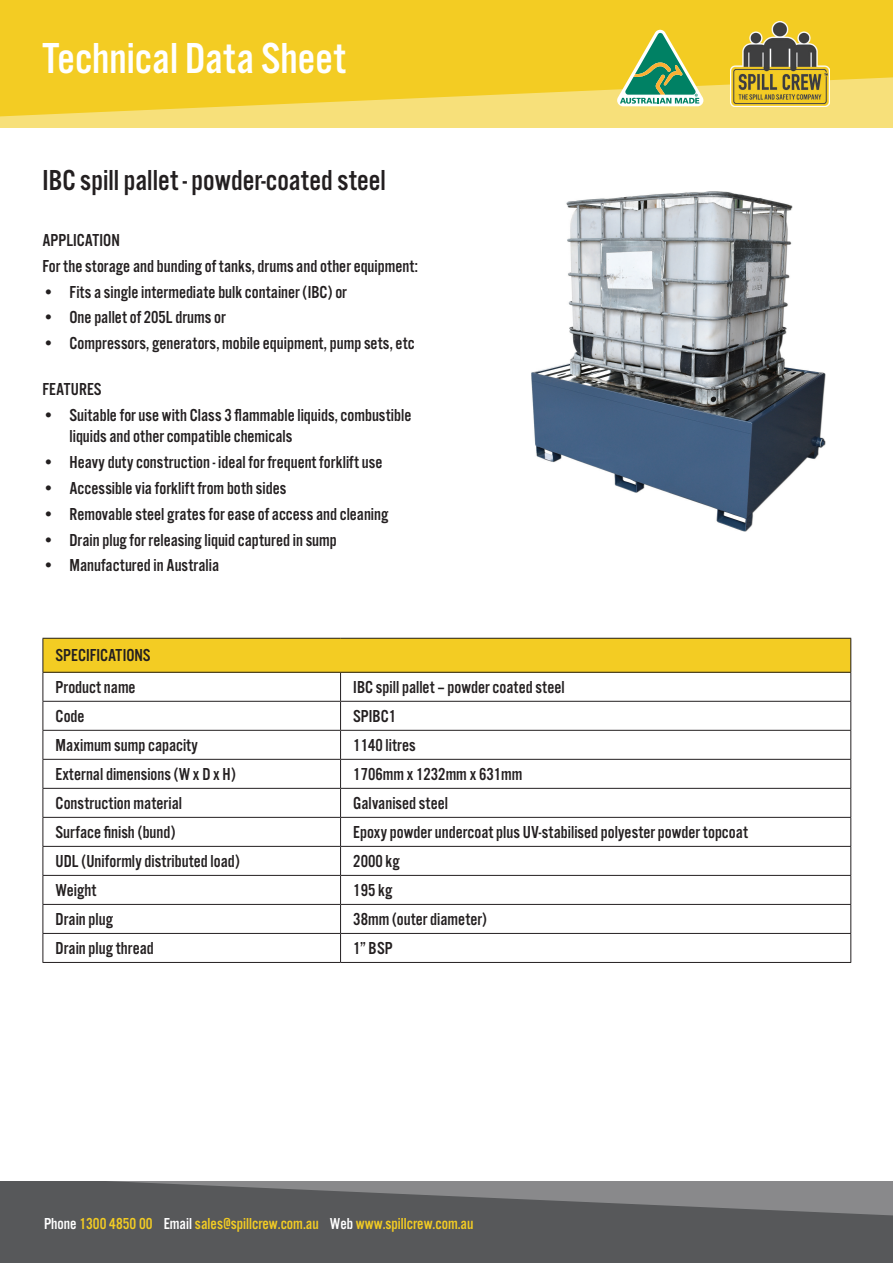
<style>
.page{position:relative;width:893px;height:1263px;background:#fff}
.page>*{position:absolute;margin:0;border:0;box-sizing:border-box;transform-origin:0 0}
.t1{font:45px "Alternate Got No 3 D";color:#fff}
.t2{font:30px "Alternate Got No 3 D";color:#231f20}
.t3{font:18px/21.6px "Alternate Got No 3 D";color:#231f20}
.t4{font:16.5px "Alternate Got No 3 D";color:#f3cc23}
.s1{color:#fff}
</style>
<div class="page">
<div style="left:0;top:0;width:893px;height:127px;background:#f3cc23"></div>
<div style="left:0;top:1181px;width:893px;height:82px;background:#57585a"></div>
<svg style="left:0;top:76px;width:893px;height:52px;fill:#f7e07a"></svg>
<svg style="left:42px;top:904px;width:851px;height:312px"></svg>
<img style="left:730px;top:21px;width:99px;height:85px">
<svg style="left:617px;top:30px;width:86px;height:76px"></svg>
<img style="left:531px;top:191px;width:295px;height:340px">
<div style="left:43px;top:638px;width:808px;height:34px;background:#f3cc23"></div>
<hr style="left:43px;top:638px;width:298px;height:1px;background:#231f20">
<hr style="left:43px;top:639px;width:1px;height:33px;background:#231f20">
<hr style="left:341px;top:638px;width:510px;height:1px;background:#231f20">
<hr style="left:850px;top:639px;width:1px;height:33px;background:#231f20">
<hr style="left:43px;top:672px;width:298px;height:1px;background:#231f20">
<hr style="left:341px;top:672px;width:510px;height:1px;background:#231f20">
<hr style="left:43px;top:701px;width:298px;height:1px;background:#231f20">
<hr style="left:341px;top:701px;width:510px;height:1px;background:#231f20">
<hr style="left:43px;top:730px;width:298px;height:1px;background:#231f20">
<hr style="left:341px;top:730px;width:510px;height:1px;background:#231f20">
<hr style="left:43px;top:759px;width:298px;height:1px;background:#231f20">
<hr style="left:341px;top:759px;width:510px;height:1px;background:#231f20">
<hr style="left:43px;top:788px;width:298px;height:1px;background:#231f20">
<hr style="left:341px;top:788px;width:510px;height:1px;background:#231f20">
<hr style="left:43px;top:817px;width:298px;height:1px;background:#231f20">
<hr style="left:341px;top:817px;width:510px;height:1px;background:#231f20">
<hr style="left:43px;top:846px;width:298px;height:1px;background:#231f20">
<hr style="left:341px;top:846px;width:510px;height:1px;background:#231f20">
<hr style="left:43px;top:875px;width:298px;height:1px;background:#231f20">
<hr style="left:341px;top:875px;width:510px;height:1px;background:#231f20">
<hr style="left:43px;top:904px;width:298px;height:1px;background:#231f20">
<hr style="left:341px;top:904px;width:510px;height:1px;background:#231f20">
<hr style="left:43px;top:933px;width:298px;height:1px;background:#231f20">
<svg style="left:43px;top:673px;width:1px;height:289px"></svg>
<hr style="left:341px;top:933px;width:510px;height:1px;background:#231f20">
<svg style="left:340px;top:673px;width:1px;height:289px"></svg>
<svg style="left:850px;top:673px;width:1px;height:289px"></svg>
<hr style="left:43px;top:962px;width:298px;height:1px;background:#231f20">
<hr style="left:341px;top:962px;width:510px;height:1px;background:#231f20">
<p class="t1" style="left:43px;top:34px;width:305px">Technical Data Sheet</p>
<p class="t2" style="left:43px;top:164px;width:345px">IBC spill pallet - powder-coated steel</p>
<p class="t3" style="left:43px;top:230px;width:79px">APPLICATION</p>
<p class="t3" style="left:43px;top:255px;width:377px">For the storage and bunding of tanks, drums and other equipment:</p>
<p class="t3" style="left:43px;top:281px;width:306px">• Fits a single intermediate bulk container (IBC) or</p>
<p class="t3" style="left:43px;top:307px;width:185px">• One pallet of 205L drums or</p>
<p class="t3" style="left:43px;top:333px;width:374px">• Compressors, generators, mobile equipment, pump sets, etc</p>
<p class="t3" style="left:43px;top:378px;width:61px">FEATURES</p>
<p class="t3" style="left:70px;top:404px;width:343px;text-indent:-27px">• Suitable for use with Class 3 flammable liquids, combustible liquids and other compatible chemicals</p>
<p class="t3" style="left:43px;top:452px;width:341px">• Heavy duty construction - ideal for frequent forklift use</p>
<p class="t3" style="left:43px;top:478px;width:245px">• Accessible via forklift from both sides</p>
<p class="t3" style="left:43px;top:503px;width:347px">• Removable steel grates for ease of access and cleaning</p>
<p class="t3" style="left:43px;top:529px;width:296px">• Drain plug for releasing liquid captured in sump</p>
<p class="t3" style="left:43px;top:555px;width:178px">• Manufactured in Australia</p>
<p class="t3" style="left:56px;top:645px;width:96px">SPECIFICATIONS</p>
<p class="t3" style="left:56px;top:676px;width:81px">Product name</p>
<p class="t3" style="left:353px;top:676px;width:213px">IBC spill pallet – powder coated steel</p>
<p class="t3" style="left:56px;top:705px;width:30px">Code</p>
<p class="t3" style="left:353px;top:705px;width:44px">SPIBC1</p>
<p class="t3" style="left:56px;top:734px;width:144px">Maximum sump capacity</p>
<p class="t3" style="left:353px;top:734px;width:64px">1140 litres</p>
<p class="t3" style="left:56px;top:763px;width:182px">External dimensions (W x D x H)</p>
<p class="t3" style="left:353px;top:763px;width:171px">1706mm x 1232mm x 631mm</p>
<p class="t3" style="left:56px;top:792px;width:128px">Construction material</p>
<p class="t3" style="left:353px;top:792px;width:96px">Galvanised steel</p>
<p class="t3" style="left:56px;top:821px;width:121px">Surface finish (bund)</p>
<p class="t3" style="left:353px;top:821px;width:396px">Epoxy powder undercoat plus UV-stabilised polyester powder topcoat</p>
<p class="t3" style="left:56px;top:850px;width:186px">UDL (Uniformly distributed load)</p>
<p class="t3" style="left:353px;top:850px;width:48px">2000 kg</p>
<p class="t3" style="left:56px;top:880px;width:42px">Weight</p>
<p class="t3" style="left:353px;top:880px;width:40px">195 kg</p>
<p class="t3" style="left:56px;top:909px;width:59px">Drain plug</p>
<p class="t3" style="left:353px;top:909px;width:135px">38mm (outer diameter)</p>
<p class="t3" style="left:56px;top:938px;width:100px">Drain plug thread</p>
<p class="t3" style="left:353px;top:938px;width:41px">1” BSP</p>
<p class="t4" style="left:44px;top:1214px;width:431px"><span class="s1">Phone</span> 1300 4850 00 <span class="s1">Email</span> sales@spillcrew.com.au <span class="s1">Web</span> www.spillcrew.com.au</p>
</div>
